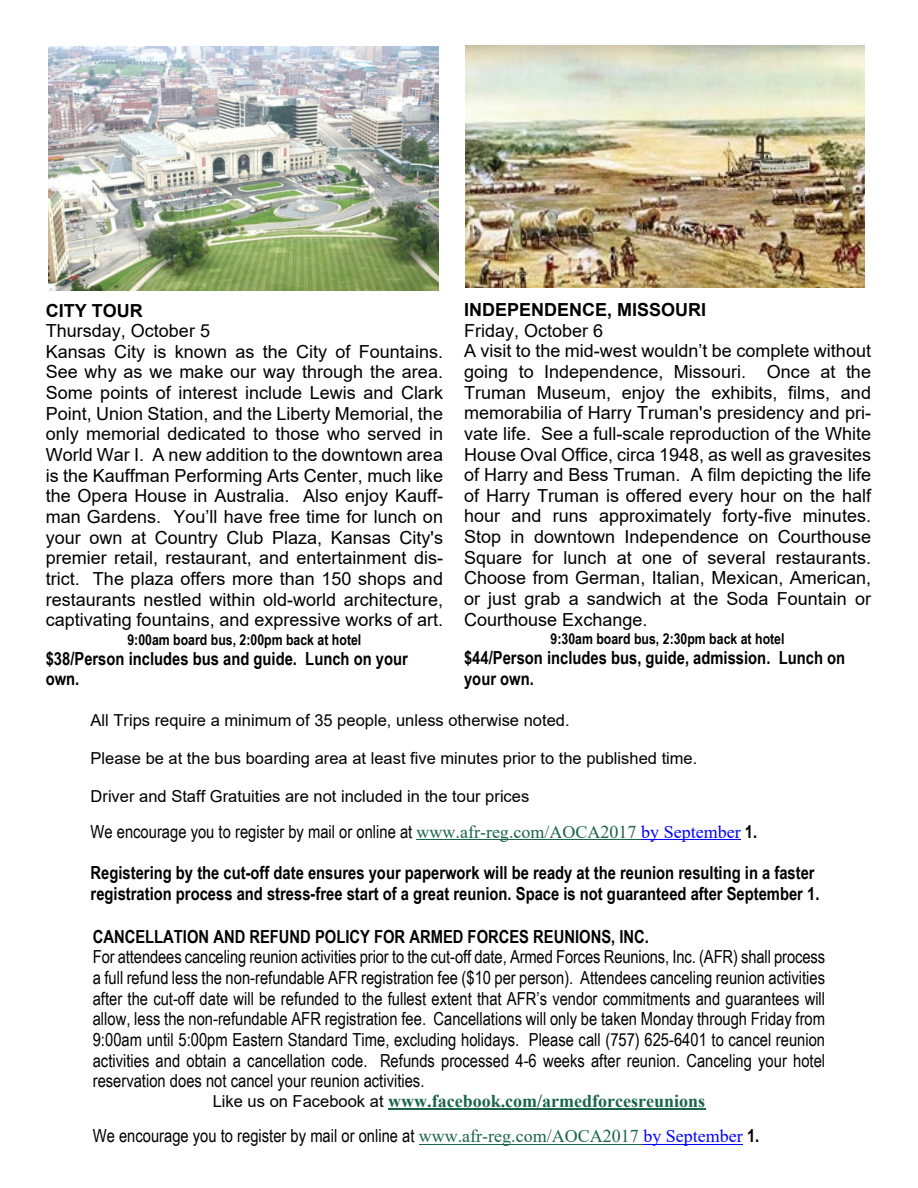
<style>
.page{position:relative;width:918px;height:1188px;background:#fff}
.page>*{position:absolute;margin:0;border:0;box-sizing:border-box;transform-origin:0 0}
.t1{font:18px/20.7px "Arial";color:#000}
.t2{font:18px/20.7px "Arial Narrow";color:#000;text-align:justify}
.t3{font:700 18px/20.7px "Arial Narrow";color:#000}
.t4{font:700 18px "Times New Roman";color:#1a644a}
.t5{font:700 18px "Arial";color:#000}
.t6{font:16.5px "Arial";color:#000}
.t7{font:700 15px "Arial Narrow";color:#000}
.s1{font-family:"Times New Roman";color:#1a644a}
.s2{font-family:"Times New Roman";color:#00f}
.s3{font-weight:700}
.s4{font-family:"Arial";font-weight:400;font-size:16.5px;color:#000}
</style>
<div class="page">
<hr style="left:417px;top:839px;width:224px;height:1px;background:#1a644a">
<hr style="left:641px;top:839px;width:100px;height:1px;background:#00f">
<hr style="left:388px;top:1109px;width:317px;height:1px;background:#1a644a">
<hr style="left:419px;top:1144px;width:224px;height:1px;background:#1a644a">
<hr style="left:643px;top:1144px;width:100px;height:1px;background:#00f">
<img style="left:49px;top:46px;width:390px;height:245px">
<img style="left:465px;top:46px;width:400px;height:241px">
<p class="t5" style="left:464px;top:303px;width:244px">INDEPENDENCE, MISSOURI</p>
<p class="t1" style="left:464px;top:322px;width:408px">Friday, October 6<br>A visit to the mid-west wouldn’t be complete without going to Independence, Missouri. Once at the Truman Museum, enjoy the exhibits, films, and memorabilia of Harry Truman's presidency and pri&shy;vate life. See a full-scale reproduction of the White House Oval Office, circa 1948, as well as gravesites of Harry and Bess Truman. A film depicting the life of Harry Truman is offered every hour on the half hour and runs approximately forty-five minutes.<br>Stop in downtown Independence on Courthouse Square for lunch at one of several restaurants.<br>Choose from German, Italian, Mexican, American, or just grab a sandwich at the Soda Fountain or Courthouse Exchange.</p>
<p class="t7" style="left:551px;top:633px;width:235px">9:30am board bus, 2:30pm back at hotel</p>
<p class="t3" style="left:464px;top:649px;width:383px">$44/Person includes bus, guide, admission. Lunch on your own.</p>
<p class="t6" style="left:91px;top:714px;width:481px">All Trips require a minimum of 35 people, unless otherwise noted.</p>
<p class="t6" style="left:91px;top:752px;width:608px">Please be at the bus boarding area at least five minutes prior to the published time.</p>
<p class="t6" style="left:91px;top:790px;width:440px">Driver and Staff Gratuities are not included in the tour prices</p>
<p class="t2" style="left:91px;top:823px;width:668px">We encourage you to register by mail or online at <span class="s1">www.afr-reg.com/AOCA2017</span> <span class="s2">by September</span> <span class="s3">1.</span></p>
<p class="t3" style="left:91px;top:864px;width:730px">Registering by the cut-off date ensures your paperwork will be ready at the reunion resulting in a faster registration process and stress-free start of a great reunion. Space is not guaranteed after September 1.</p>
<p class="t3" style="left:93px;top:928px;width:558px">CANCELLATION AND REFUND POLICY FOR ARMED FORCES REUNIONS, INC.</p>
<p class="t2" style="left:93px;top:948px;width:734px">For attendees canceling reunion activities prior to the cut-off date, Armed Forces Reunions, Inc. (AFR) shall process a full refund less the non-refundable AFR registration fee ($10 per person). Attendees canceling reunion activities after the cut-off date will be refunded to the fullest extent that AFR’s vendor commitments and guarantees will allow, less the non-refundable AFR registration fee. Cancellations will only be taken Monday through Friday from 9:00am until 5:00pm Eastern Standard Time, excluding holidays. Please call (757) 625-6401 to cancel reunion activities and obtain a cancellation code. Refunds processed 4-6 weeks after reunion. Canceling your hotel reservation does not cancel your reunion activities.</p>
<p class="t4" style="left:213px;top:1095px;width:494px"><span class="s4">Like us on Facebook at</span> www.facebook.com/armedforcesreunions</p>
<p class="t2" style="left:93px;top:1127px;width:668px">We encourage you to register by mail or online at <span class="s1">www.afr-reg.com/AOCA2017</span> <span class="s2">by September</span> <span class="s3">1.</span></p>
<p class="t5" style="left:46px;top:303px;width:98px">CITY TOUR</p>
<p class="t1" style="left:46px;top:322px;width:399px">Thursday, October 5<br>Kansas City is known as the City of Fountains.<br>See why as we make our way through the area.<br>Some points of interest include Lewis and Clark Point, Union Station, and the Liberty Memorial, the only memorial dedicated to those who served in World War I. A new addition to the downtown area is the Kauffman Performing Arts Center, much like the Opera House in Australia. Also enjoy Kauff&shy;man Gardens. You’ll have free time for lunch on your own at Country Club Plaza, Kansas City's premier retail, restaurant, and entertainment dis&shy;trict. The plaza offers more than 150 shops and restaurants nestled within old-world architecture, captivating fountains, and expressive works of art.</p>
<p class="t7" style="left:127px;top:634px;width:235px">9:00am board bus, 2:00pm back at hotel</p>
<p class="t3" style="left:46px;top:650px;width:364px">$38/Person includes bus and guide. Lunch on your own.</p>
</div>
